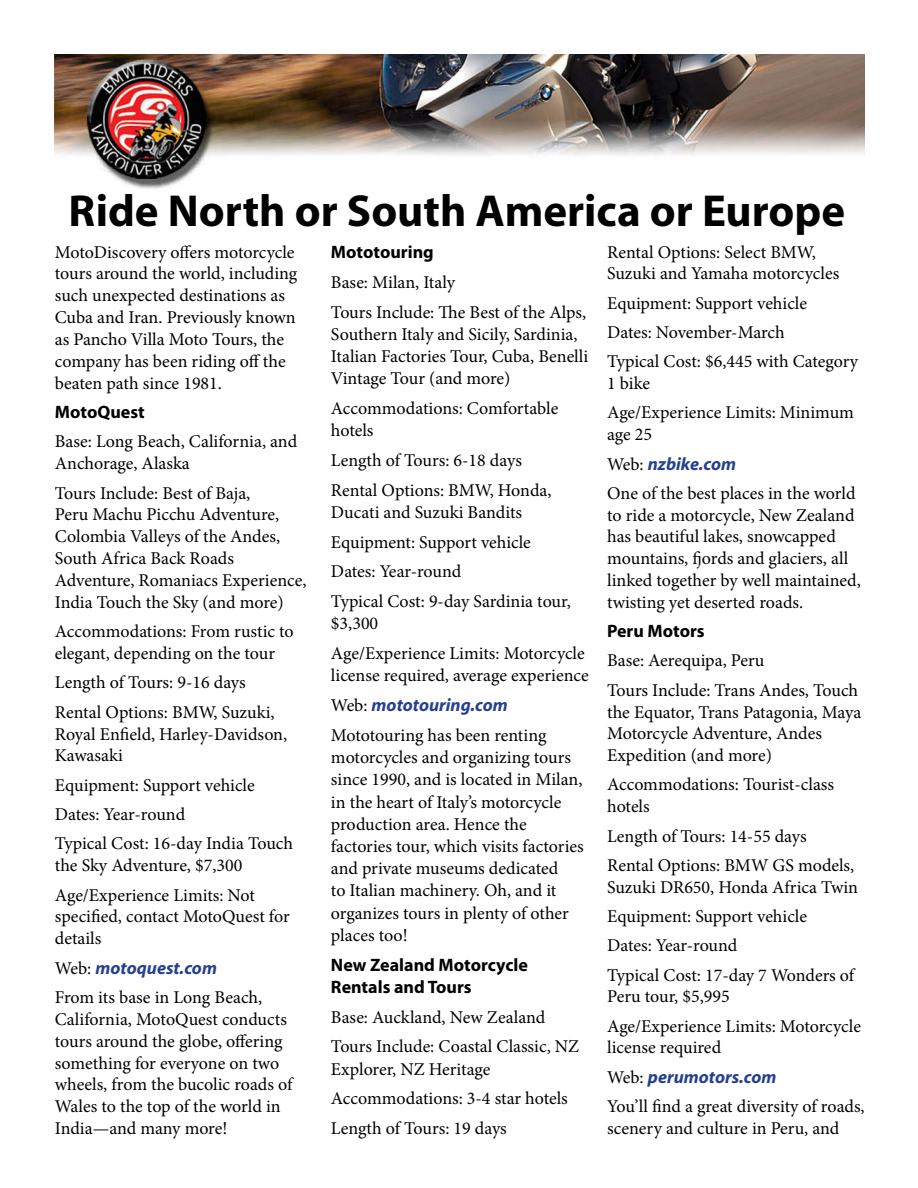
<style>
.page{position:relative;width:918px;height:1188px;background:#fff}
.page>*{position:absolute;margin:0;border:0;box-sizing:border-box;transform-origin:0 0}
.Headline{font:700 45px "Myriad";color:#000}
.body_copy{font:18px/21.9px "Minion Pro";color:#000}
.body_copy-2{font:italic 700 18px "Myriad";color:#25408f}
.subhead_embedded{font:700 18px/22.2px "Myriad Pro";color:#000}
.body_copy-3{font:700 18px "Myriad Pro";color:#000}
.s1{font-family:"Minion Pro";font-weight:400;font-style:normal;color:#000}
</style>
<div class="page">
<img style="left:55px;top:54px;width:810px;height:135px">
<p class="Headline" style="left:69px;top:187px;width:778px">Ride North or South America or Europe</p>
<p class="body_copy" style="left:55px;top:241px;width:244px">MotoDiscovery offers motorcycle tours around the world, including such unexpected destinations as<br>Cuba and Iran. Previously known as Pancho Villa Moto Tours, the company has been riding off the beaten path since 1981.</p>
<p class="subhead_embedded" style="left:55px;top:400px;width:91px">MotoQuest</p>
<p class="body_copy" style="left:55px;top:431px;width:244px">Base: Long Beach, California, and<br>Anchorage, Alaska</p>
<p class="body_copy" style="left:55px;top:482px;width:253px">Tours Include: Best of Baja,<br>Peru Machu Picchu Adventure,<br>Colombia Valleys of the Andes,<br>South Africa Back Roads<br>Adventure, Romaniacs Experience,<br>India Touch the Sky (and more)</p>
<p class="body_copy" style="left:55px;top:621px;width:240px">Accommodations: From rustic to elegant, depending on the tour</p>
<p class="body_copy" style="left:55px;top:672px;width:192px">Length of Tours: 9-16 days</p>
<p class="body_copy" style="left:55px;top:701px;width:234px">Rental Options: BMW, Suzuki,<br>Royal Enfield, Harley-Davidson,<br>Kawasaki</p>
<p class="body_copy" style="left:55px;top:774px;width:201px">Equipment: Support vehicle</p>
<p class="body_copy" style="left:55px;top:803px;width:132px">Dates: Year-round</p>
<p class="body_copy" style="left:55px;top:833px;width:240px">Typical Cost: 16-day India Touch the Sky Adventure, $7,300</p>
<p class="body_copy" style="left:55px;top:884px;width:236px">Age/Experience Limits: Not specified, contact MotoQuest for details</p>
<p class="body_copy-2" style="left:55px;top:958px;width:164px"><span class="s1">Web:</span> motoquest.com</p>
<p class="body_copy" style="left:55px;top:986px;width:239px">From its base in Long Beach,<br>California, MotoQuest conducts tours around the globe, offering something for everyone on two wheels, from the bucolic roads of<br>Wales to the top of the world in<br>India—and many more!</p>
<p class="subhead_embedded" style="left:331px;top:240px;width:104px">Mototouring</p>
<p class="body_copy" style="left:331px;top:271px;width:126px">Base: Milan, Italy</p>
<p class="body_copy" style="left:331px;top:301px;width:259px">Tours Include: The Best of the Alps, Southern Italy and Sicily, Sardinia, Italian Factories Tour, Cuba, Benelli Vintage Tour (and more)</p>
<p class="body_copy" style="left:331px;top:397px;width:229px">Accommodations: Comfortable hotels</p>
<p class="body_copy" style="left:331px;top:449px;width:192px">Length of Tours: 6-18 days</p>
<p class="body_copy" style="left:331px;top:479px;width:222px">Rental Options: BMW, Honda,<br>Ducati and Suzuki Bandits</p>
<p class="body_copy" style="left:331px;top:531px;width:201px">Equipment: Support vehicle</p>
<p class="body_copy" style="left:331px;top:561px;width:132px">Dates: Year-round</p>
<p class="body_copy" style="left:331px;top:590px;width:241px">Typical Cost: 9-day Sardinia tour, $3,300</p>
<p class="body_copy" style="left:331px;top:642px;width:259px">Age/Experience Limits: Motorcycle license required, average experience</p>
<p class="body_copy-2" style="left:331px;top:696px;width:178px"><span class="s1">Web:</span> mototouring.com</p>
<p class="body_copy" style="left:331px;top:724px;width:254px">Mototouring has been renting motorcycles and organizing tours since 1990, and is located in Milan, in the heart of Italy’s motorcycle production area. Hence the factories tour, which visits factories and private museums dedicated<br>to Italian machinery. Oh, and it organizes tours in plenty of other places too!</p>
<p class="subhead_embedded" style="left:331px;top:953px;width:199px">New Zealand Motorcycle<br>Rentals and Tours</p>
<p class="body_copy" style="left:331px;top:1006px;width:216px">Base: Auckland, New Zealand</p>
<p class="body_copy" style="left:331px;top:1036px;width:250px">Tours Include: Coastal Classic, NZ<br>Explorer, NZ Heritage</p>
<p class="body_copy" style="left:331px;top:1088px;width:238px">Accommodations: 3-4 star hotels</p>
<p class="body_copy" style="left:331px;top:1117px;width:177px">Length of Tours: 19 days</p>
<p class="body_copy" style="left:607px;top:241px;width:234px">Rental Options: Select BMW,<br>Suzuki and Yamaha motorcycles</p>
<p class="body_copy" style="left:607px;top:292px;width:201px">Equipment: Support vehicle</p>
<p class="body_copy" style="left:607px;top:321px;width:179px">Dates: November-March</p>
<p class="body_copy" style="left:607px;top:351px;width:253px">Typical Cost: $6,445 with Category<br>1 bike</p>
<p class="body_copy" style="left:607px;top:402px;width:248px">Age/Experience Limits: Minimum age 25</p>
<p class="body_copy-2" style="left:607px;top:454px;width:131px"><span class="s1">Web:</span> nzbike.com</p>
<p class="body_copy" style="left:607px;top:482px;width:255px">One of the best places in the world to ride a motorcycle, New Zealand has beautiful lakes, snowcapped mountains, fjords and glaciers, all linked together by well maintained, twisting yet deserted roads.</p>
<p class="body_copy-3" style="left:607px;top:619px;width:99px">Peru Motors</p>
<p class="body_copy" style="left:607px;top:650px;width:159px">Base: Aerequipa, Peru</p>
<p class="body_copy" style="left:607px;top:679px;width:256px">Tours Include: Trans Andes, Touch the Equator, Trans Patagonia, Maya<br>Motorcycle Adventure, Andes<br>Expedition (and more)</p>
<p class="body_copy" style="left:607px;top:774px;width:228px">Accommodations: Tourist-class hotels</p>
<p class="body_copy" style="left:607px;top:825px;width:201px">Length of Tours: 14-55 days</p>
<p class="body_copy" style="left:607px;top:854px;width:252px">Rental Options: BMW GS models,<br>Suzuki DR650, Honda Africa Twin</p>
<p class="body_copy" style="left:607px;top:905px;width:201px">Equipment: Support vehicle</p>
<p class="body_copy" style="left:607px;top:935px;width:132px">Dates: Year-round</p>
<p class="body_copy" style="left:607px;top:964px;width:249px">Typical Cost: 17-day 7 Wonders of<br>Peru tour, $5,995</p>
<p class="body_copy" style="left:607px;top:1015px;width:255px">Age/Experience Limits: Motorcycle license required</p>
<p class="body_copy-2" style="left:607px;top:1067px;width:171px"><span class="s1">Web:</span> perumotors.com</p>
<p class="body_copy" style="left:607px;top:1096px;width:259px">You’ll find a great diversity of roads, scenery and culture in Peru, and</p>
</div>
